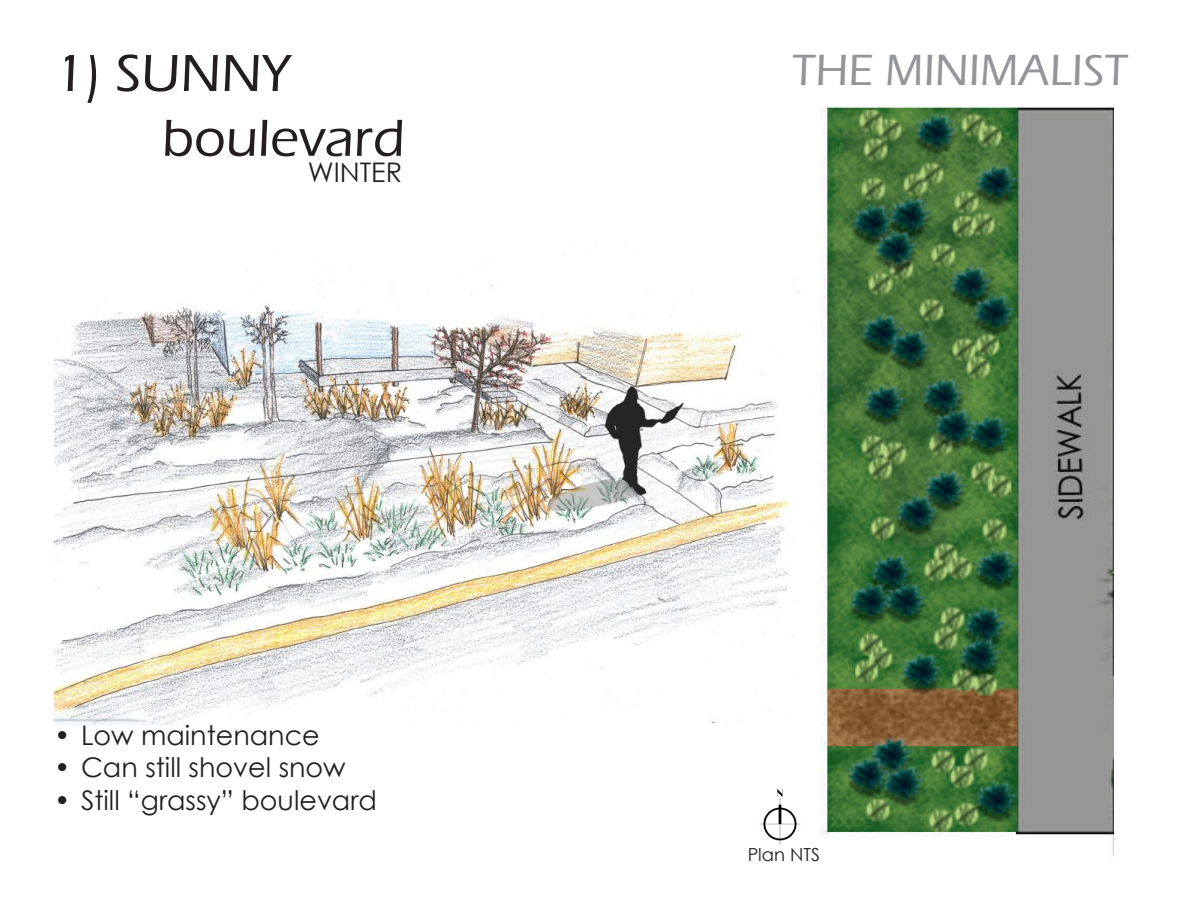
<style>
.page{position:relative;width:1188px;height:918px;background:#fff}
.page>*{position:absolute;margin:0;border:0;box-sizing:border-box;transform-origin:0 0}
.t1{font:500 54px/64.8px "Eras ITC";color:#231f20}
.t2{font:500 45px "Eras ITC";color:#939598}
.t3{font:27px "Century Gothic";color:#231f20}
.t4{font:18px "Century Gothic";color:#231f20}
</style>
<div class="page">
<img style="left:820px;top:106px;width:293px;height:750px">
<img style="left:55px;top:283px;width:744px;height:441px">
<img style="left:759px;top:789px;width:42px;height:56px">
<h1 class="t1" style="left:162px;top:41px;width:244px;text-indent:-108px">1) SUNNY boulevard</h1>
<h2 class="t2" style="left:792px;top:45px;width:338px">THE MINIMALIST</h2>
<p class="t3" style="left:308px;top:154px;width:96px">WINTER</p>
<p class="t3" style="left:54px;top:716px;width:267px">• Low maintenance</p>
<p class="t3" style="left:54px;top:749px;width:293px">• Can still shovel snow</p>
<p class="t3" style="left:54px;top:781px;width:325px">• Still “grassy” boulevard</p>
<p class="t4" style="left:748px;top:842px;width:74px">Plan NTS</p>
</div>
